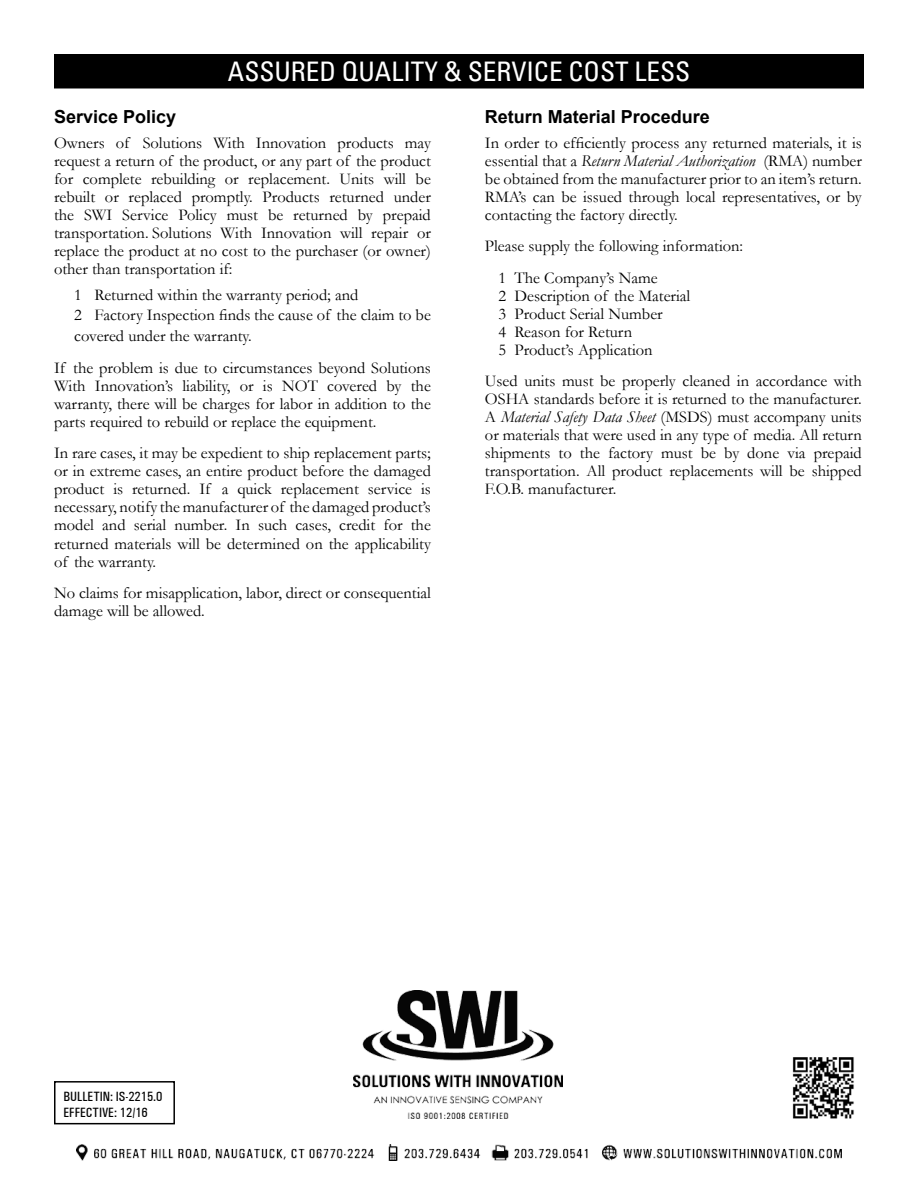
<style>
.page{position:relative;width:918px;height:1188px;background:#fff}
.page>*{position:absolute;margin:0;border:0;box-sizing:border-box;transform-origin:0 0}
.t1{font:condensed 27px "Univers";color:#fff}
.t2{font:700 18px "Arial";color:#000}
.t3{font:16.5px/18px "Garamond";color:#000;text-align:justify}
.t4{font:500 condensed 13.5px/16.2px "Univers";color:#000}
.s1{font-style:italic}
</style>
<div class="page">
<div style="left:54px;top:54px;width:810px;height:34px;background:#000"></div>
<img style="left:792px;top:1057px;width:62px;height:62px">
<div style="left:54px;top:1081px;width:121px;height:43px;border:2px solid #000"></div>
<img style="left:77px;top:1144px;width:764px;height:17px">
<img style="left:353px;top:991px;width:209px;height:127px">
<h1 class="t1" style="left:228px;top:55px;width:464px">ASSURED QUALITY &amp; SERVICE COST LESS</h1>
<p class="t2" style="left:54px;top:104px;width:124px">Service Policy</p>
<p class="t3" style="left:54px;top:133px;width:378px">Owners of Solutions With Innovation products may request a return of the product, or any part of the product for complete rebuilding or replacement. Units will be rebuilt or replaced promptly. Products returned under the SWI Service Policy must be returned by prepaid transportation. Solutions With Innovation will repair or replace the product at no cost to the purchaser (or owner) other than transportation if:</p>
<p class="t3" style="left:74px;top:285px;width:358px;line-height:19.8px">1 Returned within the warranty period; and<br>2 Factory Inspection finds the cause of the claim to be</p>
<p class="t3" style="left:54px;top:320px;width:378px;line-height:31.5px;text-indent:20px">covered under the warranty.<br>If the problem is due to circumstances beyond Solutions</p>
<p class="t3" style="left:54px;top:376px;width:378px">With Innovation’s liability, or is NOT covered by the warranty, there will be charges for labor in addition to the parts required to rebuild or replace the equipment.</p>
<p class="t3" style="left:54px;top:444px;width:378px">In rare cases, it may be expedient to ship replacement parts; or in extreme cases, an entire product before the damaged product is returned. If a quick replacement service is necessary, notify the manufacturer of the damaged product’s model and serial number. In such cases, credit for the returned materials will be determined on the applicability of the warranty.</p>
<p class="t3" style="left:54px;top:583px;width:378px">No claims for misapplication, labor, direct or consequential damage will be allowed.</p>
<p class="t2" style="left:485px;top:104px;width:227px">Return Material Procedure</p>
<p class="t3" style="left:485px;top:133px;width:378px">In order to efficiently process any returned materials, it is essential that a <span class="s1">Return Material Authorization</span> (RMA) number be obtained from the manufacturer prior to an item’s return.<br>RMA’s can be issued through local representatives, or by contacting the factory directly.</p>
<p class="t3" style="left:498px;top:230px;width:246px;line-height:31.5px;text-indent:-13px">Please supply the following information:<br>1 The Company’s Name</p>
<p class="t3" style="left:498px;top:286px;width:193px;text-align:left">2 Description of the Material<br>3 Product Serial Number<br>4 Reason for Return<br>5 Product’s Application</p>
<p class="t3" style="left:485px;top:371px;width:378px">Used units must be properly cleaned in accordance with OSHA standards before it is returned to the manufacturer.<br>A <span class="s1">Material Safety Data Sheet</span> (MSDS) must accompany units or materials that were used in any type of media. All return shipments to the factory must be by done via prepaid transportation. All product replacements will be shipped F.O.B. manufacturer.</p>
<p class="t4" style="left:63px;top:1088px;width:101px">BULLETIN: IS-2215.0<br>EFFECTIVE: 12/16</p>
</div>
